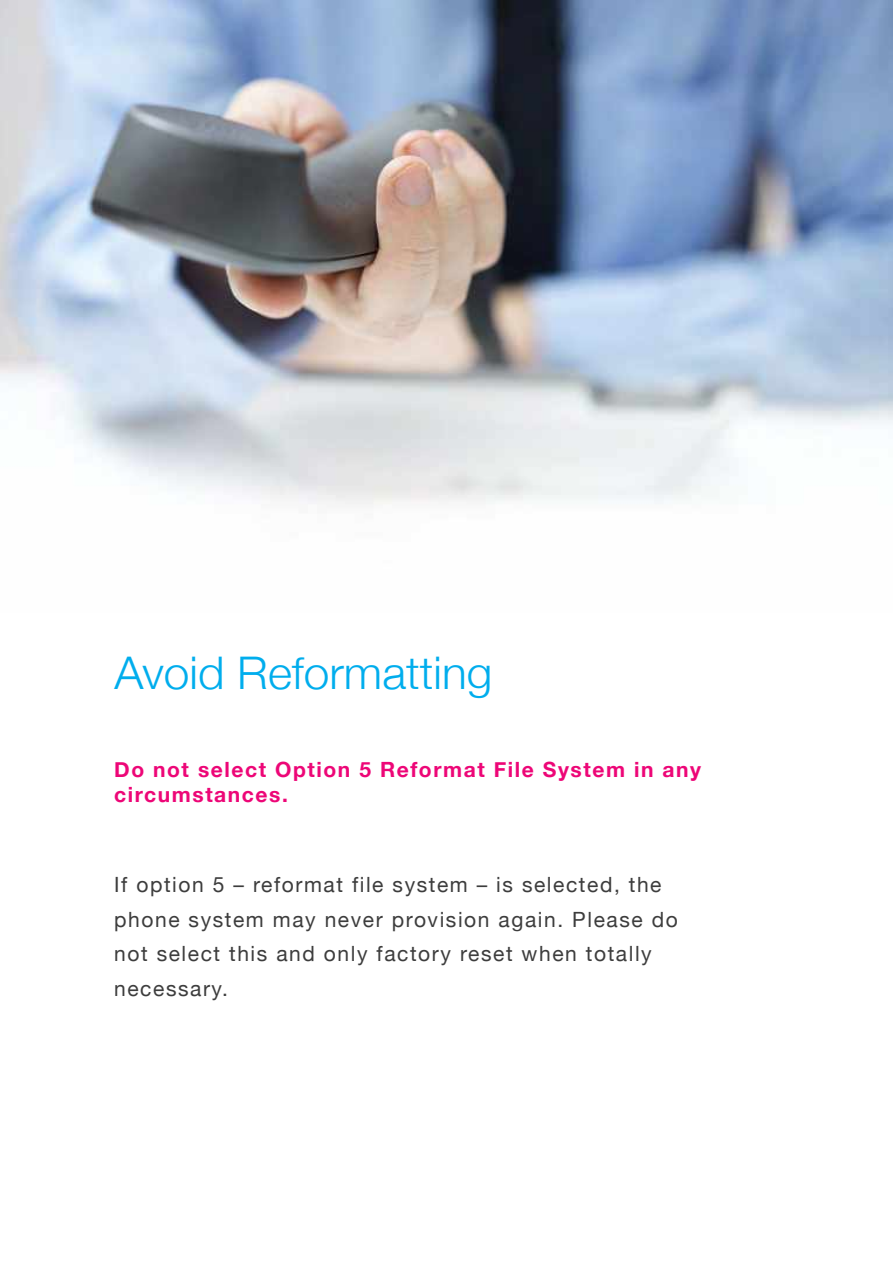
<style>
.page{position:relative;width:893px;height:1275px;background:#fff}
.page>*{position:absolute;margin:0;border:0;box-sizing:border-box;transform-origin:0 0}
.t1{font:300 45px "Helvetica Neue";color:#00aded}
.t2{font:21px/34.5px "Helvetica Neue";letter-spacing:.075em;color:#3d3d3d}
.t3{font:700 21px/25.5px "Helvetica Neue";letter-spacing:.075em;color:#ed0677}
</style>
<div class="page">
<img style="left:0;top:0;width:892px;height:505px">
<h1 class="t1" style="left:114px;top:637px;width:379px">Avoid Reformatting</h1>
<p class="t3" style="left:114px;top:757px;width:588px">Do not select Option 5 Reformat File System in any circumstances.</p>
<p class="t2" style="left:114px;top:869px;width:565px">If option 5 – reformat file system – is selected, the phone system may never provision again. Please do not select this and only factory reset when totally necessary.</p>
</div>
